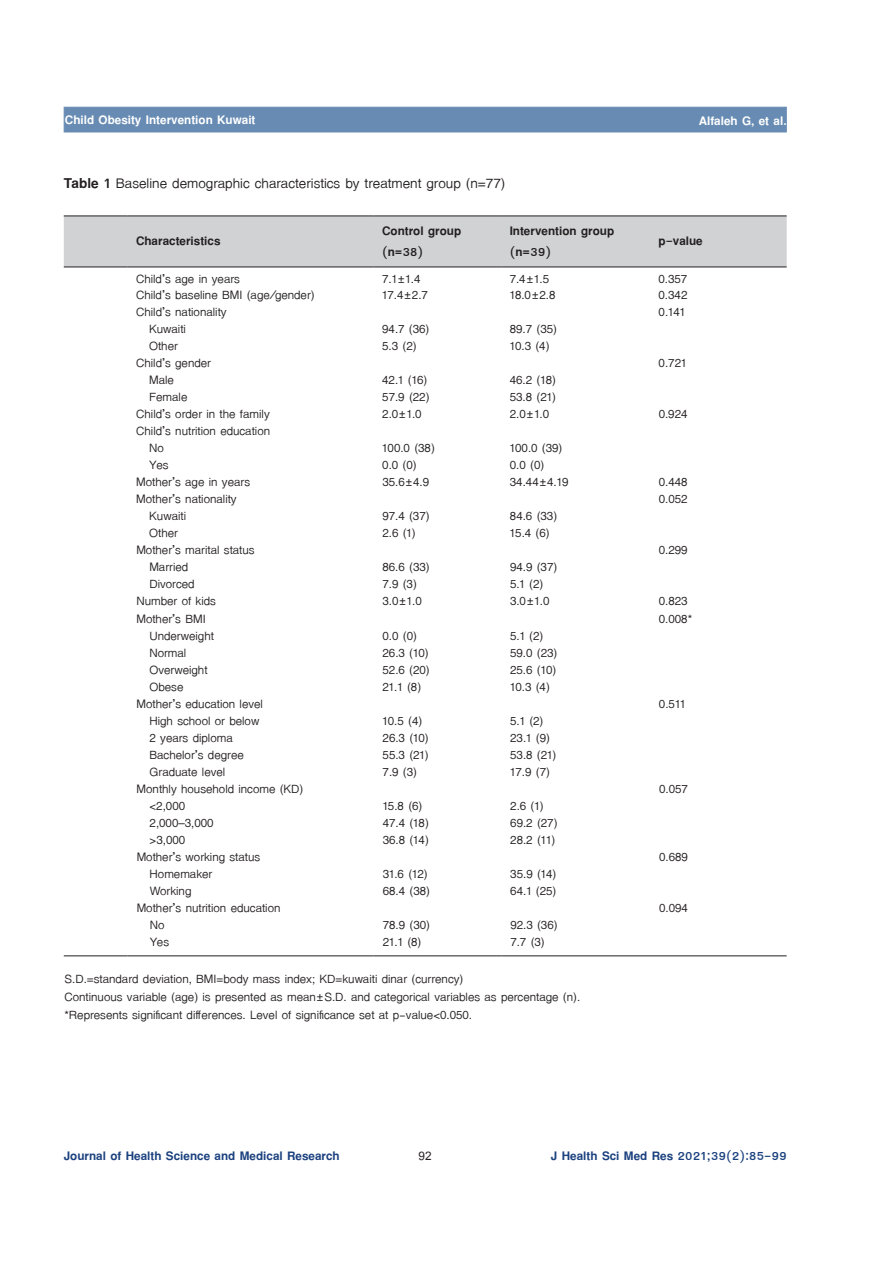
<style>
.page{position:relative;width:893px;height:1263px;background:#fff}
.page>*{position:absolute;margin:0;border:0;box-sizing:border-box;transform-origin:0 0}
.t1{font:21px "TF Lanna";color:#231f20}
.t2{font:18px/18px "TF Lanna";color:#231f20}
.t3{font:700 18px "TF Lanna";color:#1b417f}
.t4{font:700 18px/21.6px "TF Lanna";color:#231f20}
.t5{font:700 18px "TF Lanna";color:#fff}
.t6{font:700 18px "Cordia UPC";color:#231f20}
.s1{font-weight:700}
</style>
<div class="page">
<div style="left:64px;top:107px;width:723px;height:25px;background:#678bb3"></div>
<div style="left:64px;top:217px;width:723px;height:50px;background:#d1d2d4"></div>
<hr style="left:64px;top:216px;width:64px;height:1px;background:#231f20">
<hr style="left:128px;top:216px;width:246px;height:1px;background:#231f20">
<hr style="left:374px;top:216px;width:127px;height:1px;background:#231f20">
<hr style="left:501px;top:216px;width:149px;height:1px;background:#231f20">
<hr style="left:650px;top:216px;width:137px;height:1px;background:#231f20">
<hr style="left:64px;top:267px;width:64px;height:1px;background:#231f20">
<hr style="left:128px;top:267px;width:246px;height:1px;background:#231f20">
<hr style="left:374px;top:267px;width:127px;height:1px;background:#231f20">
<hr style="left:501px;top:267px;width:149px;height:1px;background:#231f20">
<hr style="left:650px;top:267px;width:137px;height:1px;background:#231f20">
<hr style="left:64px;top:955px;width:64px;height:1px;background:#231f20">
<hr style="left:128px;top:955px;width:246px;height:1px;background:#231f20">
<hr style="left:374px;top:955px;width:127px;height:1px;background:#231f20">
<hr style="left:501px;top:955px;width:149px;height:1px;background:#231f20">
<hr style="left:650px;top:955px;width:137px;height:1px;background:#231f20">
<p class="t5" style="left:65px;top:109px;width:192px">Child Obesity Intervention Kuwait</p>
<p class="t5" style="left:699px;top:109px;width:89px">Alfaleh G, et al.</p>
<p class="t1" style="left:64px;top:171px;width:443px"><span class="s1">Table 1</span> Baseline demographic characteristics by treatment group (n=77)</p>
<p class="t4" style="left:136px;top:230px;width:86px">Characteristics</p>
<p class="t4" style="left:382px;top:219px;width:81px">Control group (n=38)</p>
<p class="t4" style="left:510px;top:219px;width:106px">Intervention group (n=39)</p>
<p class="t4" style="left:658px;top:230px;width:46px">p-value</p>
<p class="t2" style="left:136px;top:270px;width:105px">Child’s age in years</p>
<p class="t2" style="left:382px;top:270px;width:40px">7.1±1.4</p>
<p class="t2" style="left:510px;top:270px;width:41px">7.4±1.5</p>
<p class="t2" style="left:658px;top:270px;width:30px">0.357</p>
<p class="t2" style="left:136px;top:286px;width:180px">Child’s baseline BMI (age/gender)</p>
<p class="t2" style="left:382px;top:286px;width:47px">17.4±2.7</p>
<p class="t2" style="left:510px;top:286px;width:47px">18.0±2.8</p>
<p class="t2" style="left:659px;top:286px;width:30px">0.342</p>
<p class="t2" style="left:136px;top:303px;width:92px">Child’s nationality</p>
<p class="t2" style="left:659px;top:303px;width:28px">0.141</p>
<p class="t2" style="left:149px;top:320px;width:38px">Kuwaiti</p>
<p class="t2" style="left:382px;top:320px;width:49px">94.7 (36)</p>
<p class="t2" style="left:510px;top:320px;width:49px">89.7 (35)</p>
<p class="t2" style="left:149px;top:337px;width:30px">Other</p>
<p class="t2" style="left:382px;top:337px;width:36px">5.3 (2)</p>
<p class="t2" style="left:510px;top:337px;width:41px">10.3 (4)</p>
<p class="t2" style="left:136px;top:354px;width:76px">Child’s gender</p>
<p class="t2" style="left:659px;top:354px;width:29px">0.721</p>
<p class="t2" style="left:149px;top:371px;width:26px">Male</p>
<p class="t2" style="left:382px;top:371px;width:47px">42.1 (16)</p>
<p class="t2" style="left:510px;top:371px;width:48px">46.2 (18)</p>
<p class="t2" style="left:149px;top:388px;width:40px">Female</p>
<p class="t2" style="left:382px;top:388px;width:49px">57.9 (22)</p>
<p class="t2" style="left:510px;top:388px;width:48px">53.8 (21)</p>
<p class="t2" style="left:136px;top:405px;width:135px">Child’s order in the family</p>
<p class="t2" style="left:382px;top:405px;width:41px">2.0±1.0</p>
<p class="t2" style="left:510px;top:405px;width:41px">2.0±1.0</p>
<p class="t2" style="left:659px;top:405px;width:30px">0.924</p>
<p class="t2" style="left:149px;top:423px;width:122px;line-height:17px;text-indent:-13px">Child’s nutrition education<br>No</p>
<p class="t2" style="left:382px;top:439px;width:54px">100.0 (38)</p>
<p class="t2" style="left:510px;top:439px;width:54px">100.0 (39)</p>
<p class="t2" style="left:149px;top:456px;width:21px">Yes</p>
<p class="t2" style="left:382px;top:456px;width:36px">0.0 (0)</p>
<p class="t2" style="left:510px;top:456px;width:36px">0.0 (0)</p>
<p class="t2" style="left:136px;top:473px;width:115px">Mother’s age in years</p>
<p class="t2" style="left:382px;top:473px;width:48px">35.6±4.9</p>
<p class="t2" style="left:510px;top:473px;width:60px">34.44±4.19</p>
<p class="t2" style="left:659px;top:473px;width:30px">0.448</p>
<p class="t2" style="left:136px;top:490px;width:102px">Mother’s nationality</p>
<p class="t2" style="left:659px;top:490px;width:30px">0.052</p>
<p class="t2" style="left:149px;top:507px;width:38px">Kuwaiti</p>
<p class="t2" style="left:382px;top:507px;width:49px">97.4 (37)</p>
<p class="t2" style="left:510px;top:507px;width:49px">84.6 (33)</p>
<p class="t2" style="left:149px;top:524px;width:30px">Other</p>
<p class="t2" style="left:382px;top:524px;width:35px">2.6 (1)</p>
<p class="t2" style="left:510px;top:524px;width:41px">15.4 (6)</p>
<p class="t2" style="left:136px;top:541px;width:120px">Mother’s marital status</p>
<p class="t2" style="left:659px;top:541px;width:30px">0.299</p>
<p class="t2" style="left:149px;top:558px;width:40px">Married</p>
<p class="t2" style="left:382px;top:558px;width:49px">86.6 (33)</p>
<p class="t2" style="left:510px;top:558px;width:49px">94.9 (37)</p>
<p class="t2" style="left:149px;top:575px;width:47px">Divorced</p>
<p class="t2" style="left:382px;top:575px;width:36px">7.9 (3)</p>
<p class="t2" style="left:510px;top:575px;width:35px">5.1 (2)</p>
<p class="t2" style="left:136px;top:592px;width:81px">Number of kids</p>
<p class="t2" style="left:382px;top:592px;width:41px">3.0±1.0</p>
<p class="t2" style="left:510px;top:592px;width:41px">3.0±1.0</p>
<p class="t2" style="left:659px;top:592px;width:30px">0.823</p>
<p class="t2" style="left:136px;top:609px;width:71px">Mother’s BMI</p>
<p class="t2" style="left:659px;top:609px;width:35px">0.008*</p>
<p class="t2" style="left:149px;top:626px;width:66px">Underweight</p>
<p class="t2" style="left:382px;top:626px;width:36px">0.0 (0)</p>
<p class="t2" style="left:510px;top:626px;width:35px">5.1 (2)</p>
<p class="t2" style="left:149px;top:643px;width:38px">Normal</p>
<p class="t2" style="left:382px;top:643px;width:48px">26.3 (10)</p>
<p class="t2" style="left:510px;top:643px;width:49px">59.0 (23)</p>
<p class="t2" style="left:149px;top:660px;width:60px">Overweight</p>
<p class="t2" style="left:383px;top:660px;width:49px">52.6 (20)</p>
<p class="t2" style="left:510px;top:660px;width:48px">25.6 (10)</p>
<p class="t2" style="left:149px;top:677px;width:35px">Obese</p>
<p class="t2" style="left:383px;top:677px;width:40px">21.1 (8)</p>
<p class="t2" style="left:510px;top:677px;width:41px">10.3 (4)</p>
<p class="t2" style="left:137px;top:694px;width:128px">Mother’s education level</p>
<p class="t2" style="left:659px;top:694px;width:28px">0.511</p>
<p class="t2" style="left:149px;top:711px;width:111px">High school or below</p>
<p class="t2" style="left:383px;top:711px;width:41px">10.5 (4)</p>
<p class="t2" style="left:510px;top:711px;width:35px">5.1 (2)</p>
<p class="t2" style="left:150px;top:729px;width:85px">2 years diploma</p>
<p class="t2" style="left:383px;top:729px;width:48px">26.3 (10)</p>
<p class="t2" style="left:510px;top:729px;width:41px">23.1 (9)</p>
<p class="t2" style="left:150px;top:746px;width:96px">Bachelor’s degree</p>
<p class="t2" style="left:383px;top:746px;width:48px">55.3 (21)</p>
<p class="t2" style="left:510px;top:746px;width:48px">53.8 (21)</p>
<p class="t2" style="left:150px;top:763px;width:77px">Graduate level</p>
<p class="t2" style="left:383px;top:763px;width:36px">7.9 (3)</p>
<p class="t2" style="left:510px;top:763px;width:41px">17.9 (7)</p>
<p class="t2" style="left:137px;top:780px;width:168px">Monthly household income (KD)</p>
<p class="t2" style="left:659px;top:780px;width:30px">0.057</p>
<p class="t2" style="left:150px;top:797px;width:37px">&lt;2,000</p>
<p class="t2" style="left:383px;top:797px;width:41px">15.8 (6)</p>
<p class="t2" style="left:510px;top:797px;width:35px">2.6 (1)</p>
<p class="t2" style="left:150px;top:814px;width:66px">2,000–3,000</p>
<p class="t2" style="left:383px;top:814px;width:48px">47.4 (18)</p>
<p class="t2" style="left:510px;top:814px;width:49px">69.2 (27)</p>
<p class="t2" style="left:150px;top:831px;width:37px">&gt;3,000</p>
<p class="t2" style="left:383px;top:831px;width:48px">36.8 (14)</p>
<p class="t2" style="left:510px;top:831px;width:47px">28.2 (11)</p>
<p class="t2" style="left:137px;top:848px;width:125px">Mother’s working status</p>
<p class="t2" style="left:659px;top:848px;width:30px">0.689</p>
<p class="t2" style="left:150px;top:865px;width:64px">Homemaker</p>
<p class="t2" style="left:383px;top:865px;width:47px">31.6 (12)</p>
<p class="t2" style="left:510px;top:865px;width:48px">35.9 (14)</p>
<p class="t2" style="left:150px;top:882px;width:43px">Working</p>
<p class="t2" style="left:383px;top:882px;width:49px">68.4 (38)</p>
<p class="t2" style="left:510px;top:882px;width:48px">64.1 (25)</p>
<p class="t2" style="left:137px;top:899px;width:145px">Mother’s nutrition education</p>
<p class="t2" style="left:659px;top:899px;width:30px">0.094</p>
<p class="t2" style="left:150px;top:916px;width:16px">No</p>
<p class="t2" style="left:383px;top:916px;width:49px">78.9 (30)</p>
<p class="t2" style="left:510px;top:916px;width:49px">92.3 (36)</p>
<p class="t2" style="left:150px;top:933px;width:21px">Yes</p>
<p class="t2" style="left:383px;top:933px;width:40px">21.1 (8)</p>
<p class="t2" style="left:510px;top:933px;width:36px">7.7 (3)</p>
<p class="t2" style="left:64px;top:970px;width:517px">S.D.=standard deviation, BMI=body mass index; KD=kuwaiti dinar (currency)<br>Continuous variable (age) is presented as mean±S.D. and categorical variables as percentage (n). *Represents significant differences. Level of significance set at p-value&lt;0.050.</p>
<p class="t3" style="left:64px;top:1145px;width:277px">Journal of Health Science and Medical Research</p>
<p class="t6" style="left:418px;top:1145px;width:15px">92</p>
<p class="t3" style="left:551px;top:1145px;width:237px">J Health Sci Med Res 2021;39(2):85-99</p>
</div>
